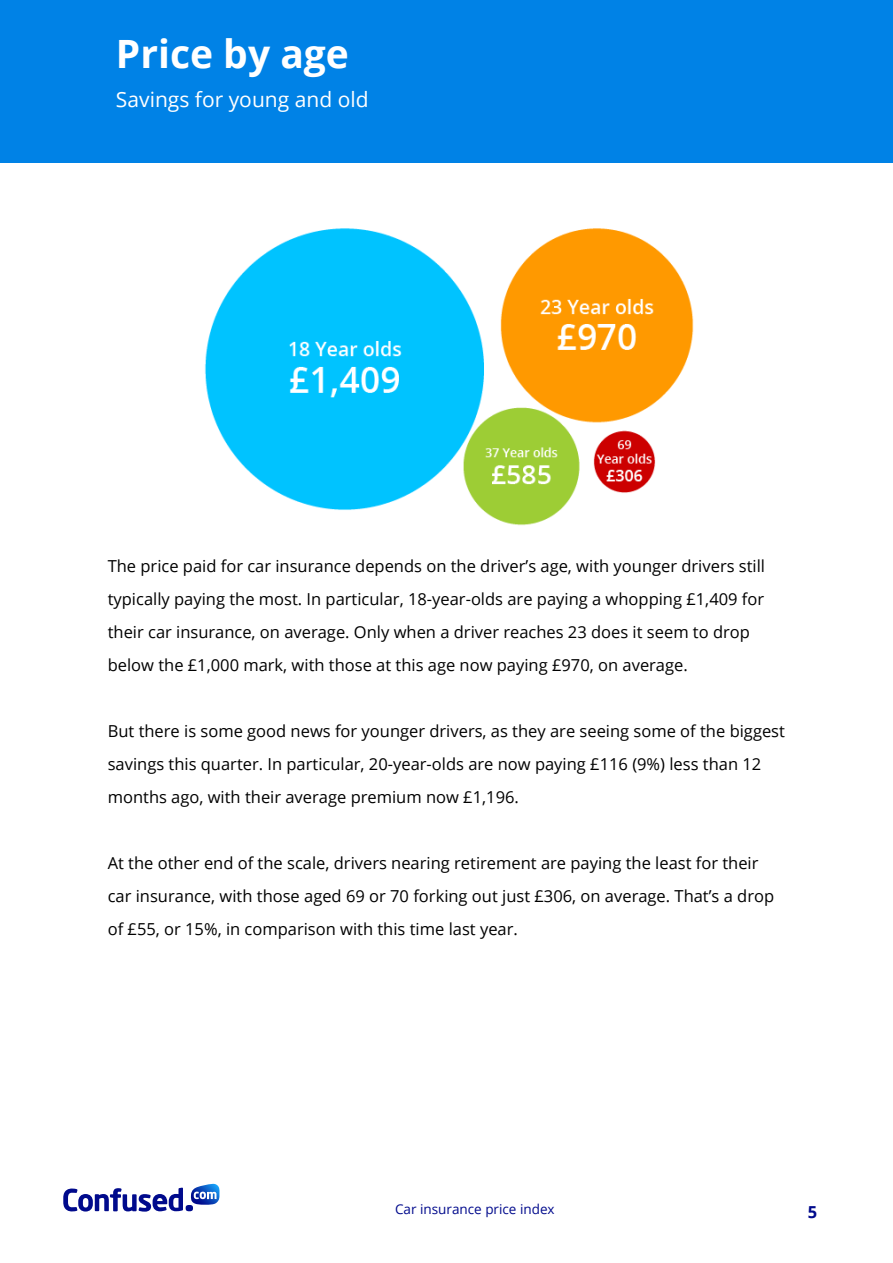
<style>
.page{position:relative;width:893px;height:1263px;background:#fff}
.page>*{position:absolute;margin:0;border:0;box-sizing:border-box;transform-origin:0 0}
.t1{font:700 39px "Open Sans";color:#fff}
.t2{font:21px "Open Sans";color:#fff}
.t3{font:16.5px/33px "Open Sans";color:#000}
.t4{font:700 16.5px "Open Sans";color:#000a8c}
.Price_index_paragrap{font:13.5px "Open Sans";color:#000a8c}
</style>
<div class="page">
<div style="left:0;top:0;width:893px;height:162px;background:#0082e6"></div>
<img style="left:204px;top:228px;width:490px;height:298px">
<svg style="left:63px;top:1183px;width:157px;height:28px"></svg>
<p class="t1" style="left:116px;top:26px;width:234px">Price by age</p>
<p class="t2" style="left:116px;top:85px;width:254px">Savings for young and old</p>
<p class="t3" style="left:108px;top:549px;width:659px">The price paid for car insurance depends on the driver’s age, with younger drivers still typically paying the most. In particular, 18-year-olds are paying a whopping £1,409 for their car insurance, on average. Only when a driver reaches 23 does it seem to drop below the £1,000 mark, with those at this age now paying £970, on average.</p>
<p class="t3" style="left:108px;top:714px;width:679px">But there is some good news for younger drivers, as they are seeing some of the biggest savings this quarter. In particular, 20-year-olds are now paying £116 (9%) less than 12 months ago, with their average premium now £1,196.</p>
<p class="t3" style="left:108px;top:846px;width:668px">At the other end of the scale, drivers nearing retirement are paying the least for their car insurance, with those aged 69 or 70 forking out just £306, on average. That’s a drop of £55, or 15%, in comparison with this time last year.</p>
<p class="Price_index_paragrap" style="left:395px;top:1200px;width:161px">Car insurance price index</p>
<p class="t4" style="left:808px;top:1200px;width:11px">5</p>
</div>
